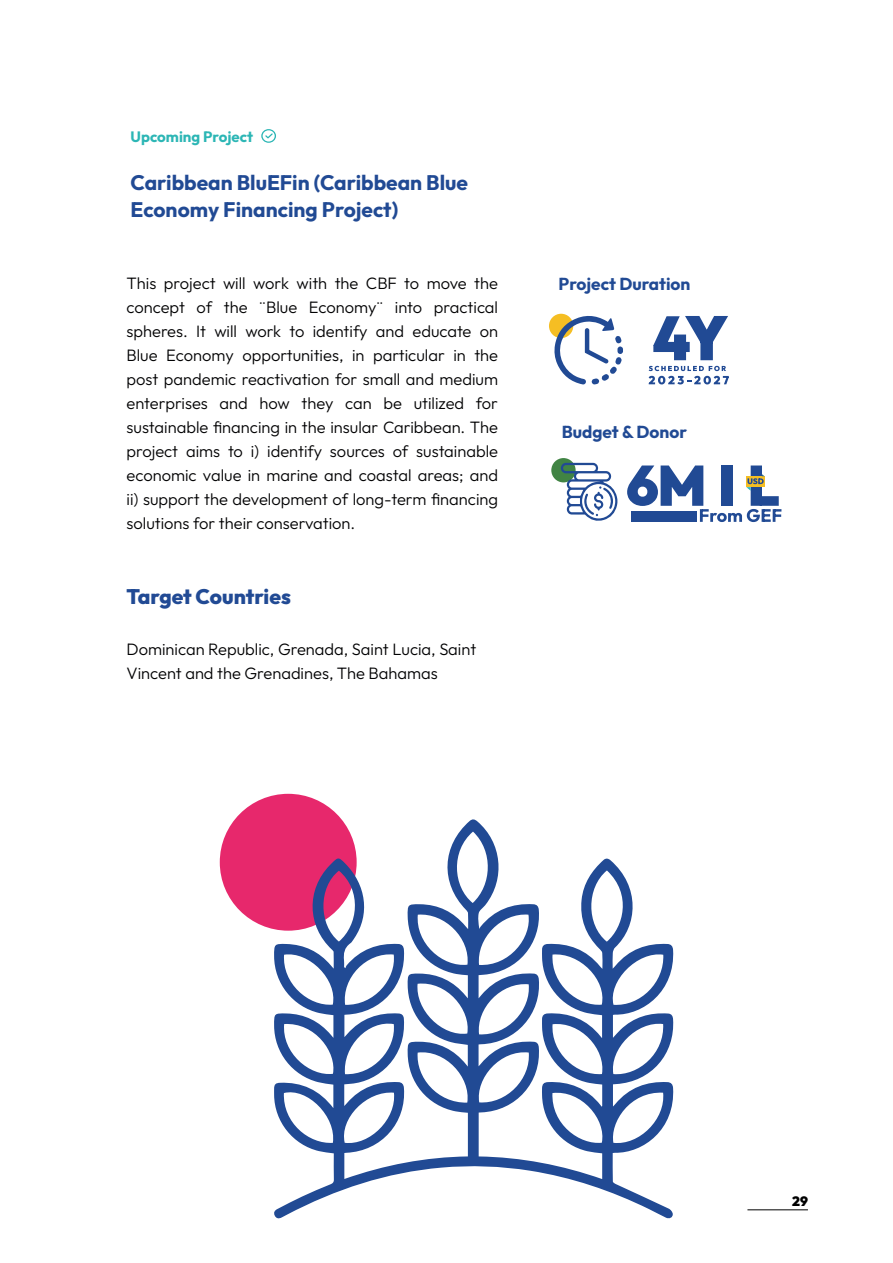
<style>
.page{position:relative;width:893px;height:1263px;background:#fff}
.page>*{position:absolute;margin:0;border:0;box-sizing:border-box;transform-origin:0 0}
.t1{font:700 21px/27px "Outfit";color:#214a94}
.t2{font:800 21px "Outfit";color:#214a94}
.t3{font:700 17.25px "Outfit";color:#214a94}
.t4{font:300 16.5px/24px "Outfit";color:#020203;text-align:justify}
.t5{font:700 15px "Outfit";color:#2cb6b5}
.t6{font:900 13.5px "Outfit";color:#000}
</style>
<div class="page">
<svg style="left:261px;top:129px;width:15px;height:14px"></svg>
<div style="left:551px;top:458px;width:25px;height:24px;background:#418444;border-radius:50%"></div>
<svg style="left:561px;top:463px;width:56px;height:58px"></svg>
<div style="left:220px;top:794px;width:137px;height:137px;background:#e7286c;border-radius:50%"></div>
<svg style="left:274px;top:818px;width:400px;height:401px"></svg>
<div style="left:549px;top:314px;width:24px;height:24px;background:#f5be23;border-radius:50%"></div>
<svg style="left:554px;top:314px;width:69px;height:71px"></svg>
<svg style="left:653px;top:316px;width:75px;height:44px"></svg>
<svg style="left:649px;top:366px;width:80px;height:18px"></svg>
<svg style="left:627px;top:465px;width:154px;height:57px"></svg>
<div style="left:632px;top:511px;width:65px;height:11px;background:#214a94"></div>
<hr style="left:747px;top:1209px;width:61px;height:1px;background:#000">
<p class="t5" style="left:131px;top:126px;width:124px">Upcoming Project</p>
<p class="t1" style="left:131px;top:169px;width:339px">Caribbean BluEFin (Caribbean Blue<br>Economy Financing Project)</p>
<p class="t4" style="left:126px;top:271px;width:373px">This project will work with the CBF to move the concept of the ¨Blue Economy¨ into practical spheres. It will work to identify and educate on Blue Economy opportunities, in particular in the post pandemic reactivation for small and medium enterprises and how they can be utilized for sustainable financing in the insular Caribbean. The project aims to i) identify sources of sustainable economic value in marine and coastal areas; and ii) support the development of long-term financing solutions for their conservation.</p>
<p class="t2" style="left:126px;top:583px;width:166px">Target Countries</p>
<p class="t4" style="left:126px;top:637px;width:351px">Dominican Republic, Grenada, Saint Lucia, Saint<br>Vincent and the Grenadines, The Bahamas</p>
<p class="t3" style="left:559px;top:273px;width:133px">Project Duration</p>
<p class="t3" style="left:562px;top:421px;width:127px">Budget &amp; Donor</p>
<p class="t6" style="left:792px;top:1192px;width:17px">29</p>
</div>
